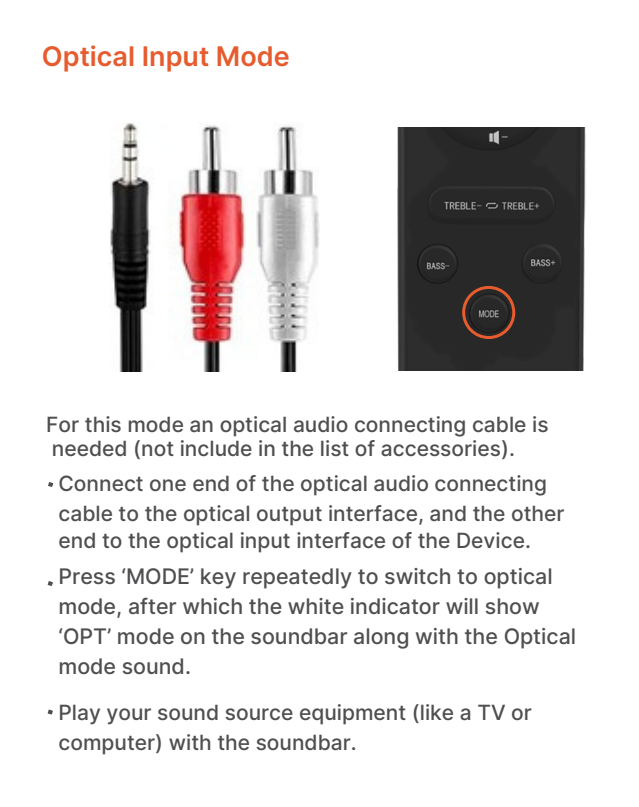
<style>
.page{position:relative;width:639px;height:807px;background:#fff}
.page>*{position:absolute;margin:0;border:0;box-sizing:border-box;transform-origin:0 0}
.t1{font:600 27.2px "Inter";color:#e65c2f}
.t2{font:500 21.6px/30px "Inter";color:#4f4f51}
.t3{font:500 20.8px/30px "Inter";color:#4f4f51}
</style>
<div class="page">
<svg style="left:48px;top:581px;width:5px;height:5px"></svg>
<svg style="left:48px;top:709px;width:5px;height:6px"></svg>
<svg style="left:48px;top:482px;width:5px;height:5px"></svg>
<img style="left:110px;top:123px;width:210px;height:249px">
<img style="left:397px;top:127px;width:189px;height:243px">
<svg style="left:462px;top:286px;width:53px;height:53px;background:#4a332b"></svg>
<p class="t1" style="left:42px;top:40px;width:249px">Optical Input Mode</p>
<p class="t3" style="left:46px;top:413px;width:504px;line-height:24px">For this mode an optical audio connecting cable is needed (not include in the list of accessories).</p>
<p class="t3" style="left:59px;top:469px;width:490px">Connect one end of the optical audio connecting</p>
<p class="t3" style="left:59px;top:499px;width:508px">cable to the optical output interface, and the other</p>
<p class="t3" style="left:59px;top:526px;width:474px">end to the optical input interface of the Device.</p>
<p class="t2" style="left:59px;top:562px;width:519px">Press ‘MODE’ key repeatedly to switch to optical mode, after which the white indicator will show ‘OPT’ mode on the soundbar along with the Optical mode sound.</p>
<p class="t3" style="left:59px;top:697px;width:475px">Play your sound source equipment (like a TV or computer) with the soundbar.</p>
</div>
